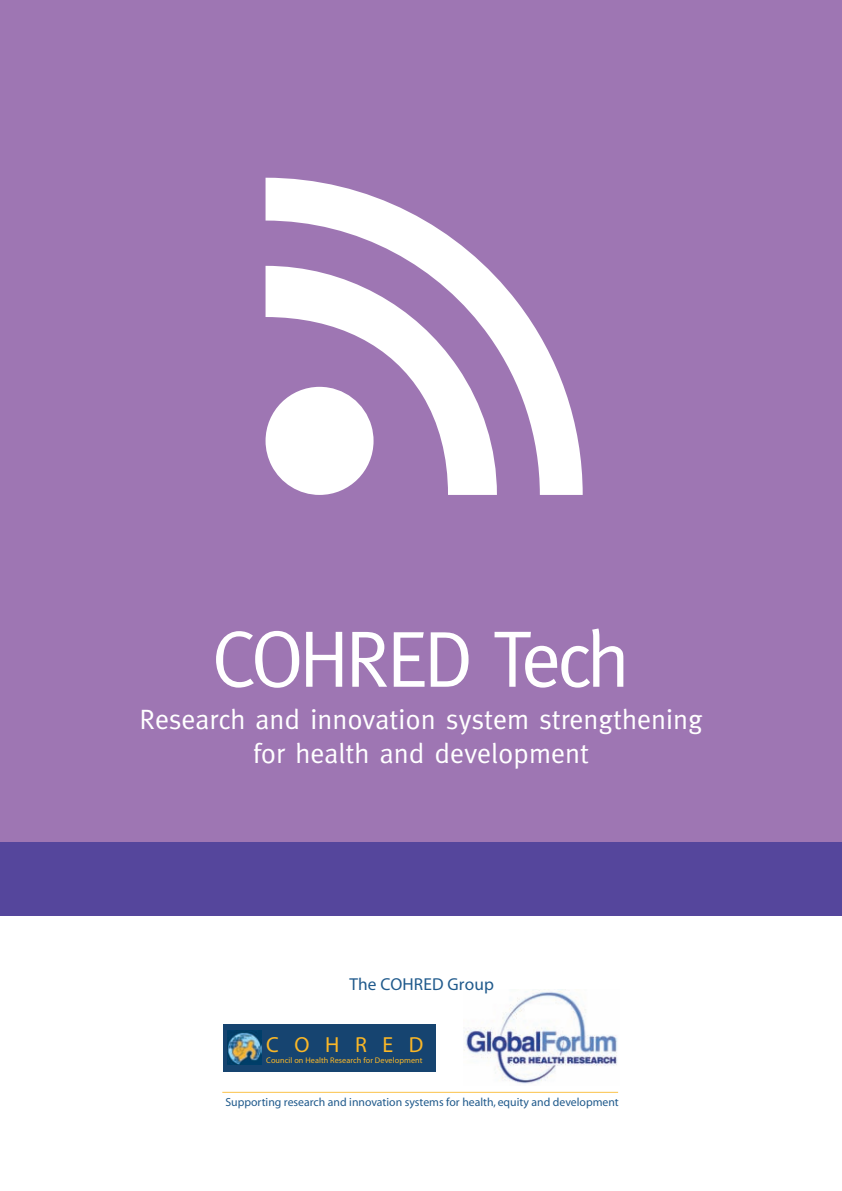
<style>
.page{position:relative;width:842px;height:1191px;background:#fff}
.page>*{position:absolute;margin:0;border:0;box-sizing:border-box;transform-origin:0 0}
.t1{font:80px "Meta";letter-spacing:-.055em;color:#fff}
.t2{font:28px/34px "Meta";color:#fff;text-align:center}
.t3{font:21.8px "Myriad";color:#fab727}
.t4{font:17.4px "Myriad";color:#205a8c}
.t5{font:11.8px "Myriad";color:#205a8c}
.t6{font:8.2px "Myriad";color:#fab727}
</style>
<div class="page">
<div style="left:0;top:0;width:842px;height:842px;background:#9e76b3"></div>
<svg style="left:266px;top:178px;width:317px;height:317px"></svg>
<div style="left:0;top:842px;width:842px;height:74px;background:#55469c"></div>
<div style="left:223px;top:1024px;width:213px;height:47px;background:#164470"></div>
<img style="left:228px;top:1030px;width:34px;height:34px">
<img style="left:464px;top:989px;width:154px;height:95px">
<hr style="left:222px;top:1091px;width:396px;height:2px;background:#fab727">
<h1 class="t1" style="left:212px;top:612px;width:419px">COHRED Tech</h1>
<h2 class="t2" style="left:139px;top:702px;width:565px">Research and innovation system strengthening for health and development</h2>
<h3 class="t4" style="left:349px;top:977px;width:146px">The COHRED Group</h3>
<h3 class="t3" style="left:266px;top:1036px;width:158px">C O H R E D</h3>
<p class="t6" style="left:266px;top:1057px;width:158px">Council on Health Research for Development</p>
<p class="t5" style="left:225px;top:1097px;width:395px">Supporting research and innovation systems for health, equity and development</p>
</div>
